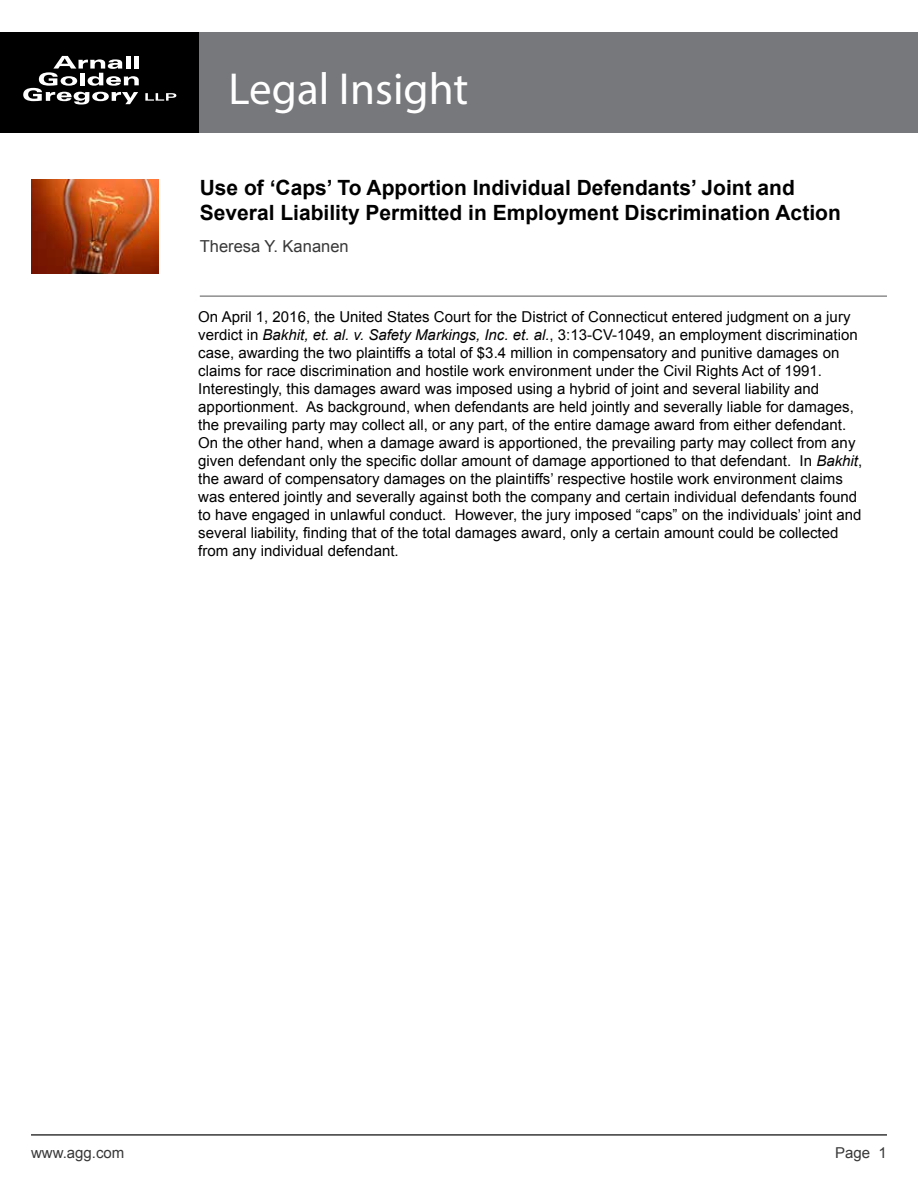
<style>
.page{position:relative;width:918px;height:1188px;background:#fff}
.page>*{position:absolute;margin:0;border:0;box-sizing:border-box;transform-origin:0 0}
.t1{font:45px "Myriad Pro";color:#fff}
.t2{font:700 21px/25.2px "Arial";color:#000}
.t3{font:16.5px "Arial";color:#383839}
.t4{font:15px/18px "Arial";color:#000}
.t5{font:15px "Arial";color:#383839}
.s1{font-style:italic}
</style>
<div class="page">
<div style="left:0;top:32px;width:200px;height:101px;background:#000"></div>
<svg style="left:23px;top:56px;width:116px;height:49px"></svg>
<svg style="left:145px;top:93px;width:31px;height:8px"></svg>
<div style="left:200px;top:32px;width:718px;height:101px;background:#77787b"></div>
<hr style="left:31px;top:1134px;width:856px;height:2px;background:#383839">
<img style="left:31px;top:180px;width:128px;height:94px">
<hr style="left:200px;top:296px;width:687px;height:1px;background:#545456">
<h1 class="t1" style="left:229px;top:61px;width:241px">Legal Insight</h1>
<h2 class="t2" style="left:200px;top:176px;width:643px">Use of ‘Caps’ To Apportion Individual Defendants’ Joint and<br>Several Liability Permitted in Employment Discrimination Action</h2>
<p class="t3" style="left:200px;top:235px;width:150px">Theresa Y. Kananen</p>
<p class="t4" style="left:198px;top:308px;width:665px">On April 1, 2016, the United States Court for the District of Connecticut entered judgment on a jury verdict in <span class="s1">Bakhit, et. al. v. Safety Markings, Inc. et. al.</span>, 3:13-CV-1049, an employment discrimination case, awarding the two plaintiffs a total of $3.4 million in compensatory and punitive damages on claims for race discrimination and hostile work environment under the Civil Rights Act of 1991.<br>Interestingly, this damages award was imposed using a hybrid of joint and several liability and apportionment. As background, when defendants are held jointly and severally liable for damages, the prevailing party may collect all, or any part, of the entire damage award from either defendant.<br>On the other hand, when a damage award is apportioned, the prevailing party may collect from any given defendant only the specific dollar amount of damage apportioned to that defendant. In <span class="s1">Bakhit</span>, the award of compensatory damages on the plaintiffs’ respective hostile work environment claims was entered jointly and severally against both the company and certain individual defendants found to have engaged in unlawful conduct. However, the jury imposed “caps” on the individuals’ joint and several liability, finding that of the total damages award, only a certain amount could be collected from any individual defendant.</p>
<p class="t5" style="left:31px;top:1142px;width:95px">www.agg.com</p>
<p class="t5" style="left:835px;top:1142px;width:53px">Page 1</p>
</div>
